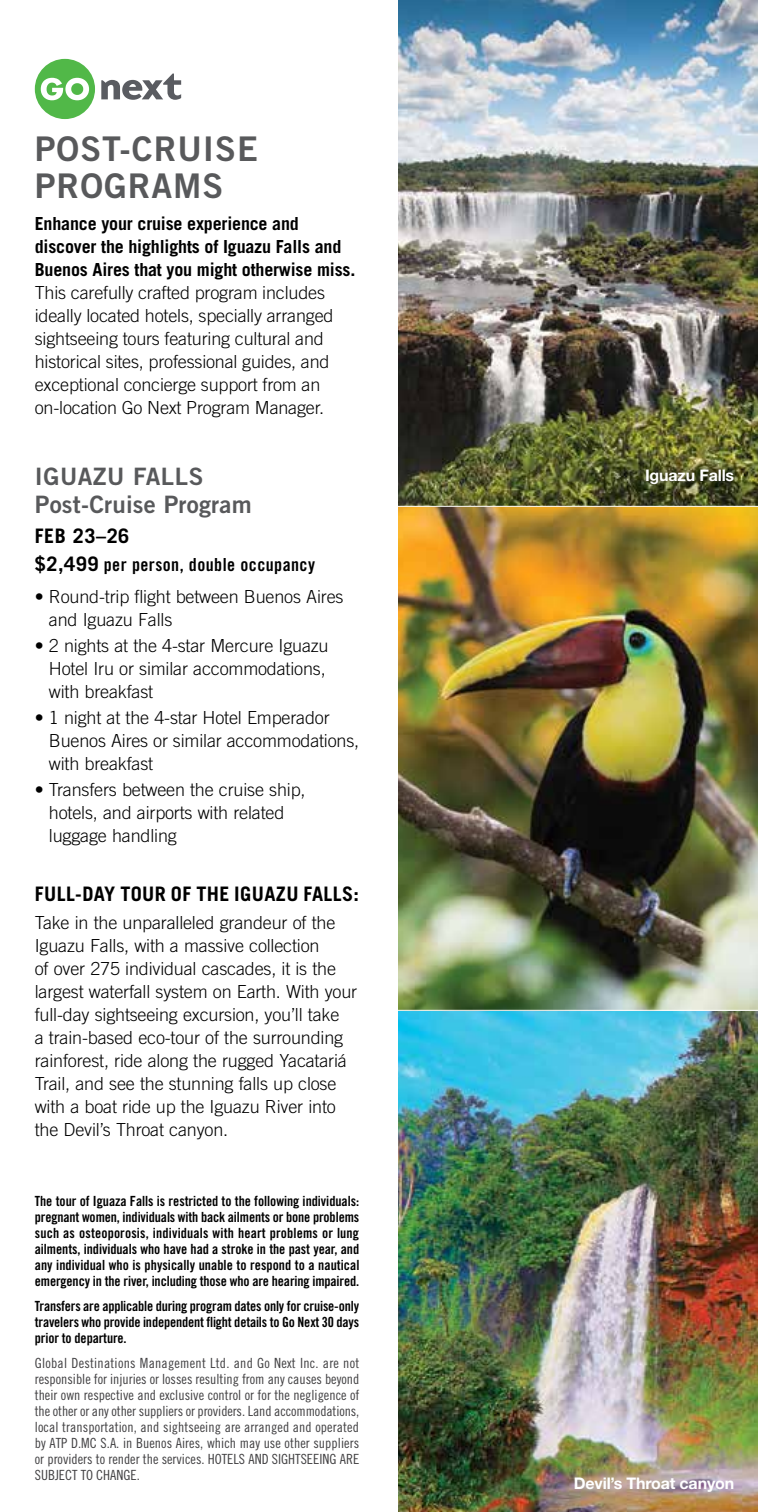
<style>
.page{position:relative;width:758px;height:1512px;background:#fff}
.page>*{position:absolute;margin:0;border:0;box-sizing:border-box;transform-origin:0 0}
.t1{font:34px/37.6px "Trade Gothic LT Std Bd 2";letter-spacing:.03em;color:#58595b}
.t2{font:24px/28px "Trade Gothic LT Std Bd 2";letter-spacing:.01em;color:#58595b}
.t3{font:700 20px "Trade Gothic LT Std";letter-spacing:.02em;color:#000}
.t4{font:300 18px/23px "Trade Gothic LT Std";letter-spacing:-.01em;color:#000}
.t5{font:700 18px/23px "Trade Gothic LT Std";letter-spacing:-.01em;color:#000}
.t6{font:18px "Trade Gothic LT Std Bd Cn 20";letter-spacing:.025em;color:#000}
.t7{font:700 16px "Helvetica Neue LT Std";letter-spacing:-.01em;color:#fff}
.t8{font:14px/16px "Trade Gothic LT Std Bd Cn 20";letter-spacing:-.01em;color:#000;text-align:justify}
.t9{font:14px/16px "Trade Gothic LT Std Cn 18";color:#414042;text-align:justify}
.s1{font-family:"Trade Gothic LT Std";font-weight:700;font-size:20px}
</style>
<div class="page">
<img style="left:398px;top:0;width:360px;height:1512px">
<div style="left:635px;top:461px;width:109px;height:36px;background:#000;opacity:.8"></div>
<hr style="left:394px;top:506px;width:364px;height:1px;background:#fff">
<hr style="left:394px;top:1010px;width:364px;height:1px;background:#fff">
<div style="left:35px;top:59px;width:60px;height:60px;background:#51b848;border-radius:50%"></div>
<svg style="left:101px;top:74px;width:80px;height:26px"></svg>
<svg style="left:41px;top:78px;width:48px;height:22px"></svg>
<h1 class="t1" style="left:35px;top:129px;width:225px">POST-CRUISE<br>PROGRAMS</h1>
<p class="t5" style="left:35px;top:212px;width:322px">Enhance your cruise experience and discover the highlights of Iguazu Falls and<br>Buenos Aires that you might otherwise miss.</p>
<p class="t4" style="left:35px;top:281px;width:300px">This carefully crafted program includes ideally located hotels, specially arranged sightseeing tours featuring cultural and historical sites, professional guides, and exceptional concierge support from an on-location Go Next Program Manager.</p>
<h2 class="t2" style="left:35px;top:462px;width:218px">IGUAZU FALLS<br>Post-Cruise Program</h2>
<p class="t3" style="left:35px;top:523px;width:96px">FEB 23–26</p>
<p class="t6" style="left:35px;top:553px;width:282px"><span class="s1">$2,499</span> per person, double occupancy</p>
<p class="t4" style="left:49px;top:585px;width:296px;text-indent:-14px">• Round-trip flight between Buenos Aires and Iguazu Falls</p>
<p class="t4" style="left:49px;top:634px;width:281px;text-indent:-14px">• 2 nights at the 4-star Mercure Iguazu<br>Hotel Iru or similar accommodations, with breakfast</p>
<p class="t4" style="left:49px;top:705px;width:312px;text-indent:-14px">• 1 night at the 4-star Hotel Emperador<br>Buenos Aires or similar accommodations, with breakfast</p>
<p class="t4" style="left:49px;top:777px;width:258px;text-indent:-14px">• Transfers between the cruise ship, hotels, and airports with related luggage handling</p>
<p class="t3" style="left:35px;top:882px;width:326px">FULL-DAY TOUR OF THE IGUAZU FALLS:</p>
<p class="t4" style="left:35px;top:911px;width:324px">Take in the unparalleled grandeur of the Iguazu Falls, with a massive collection<br>of over 275 individual cascades, it is the largest waterfall system on Earth. With your full-day sightseeing excursion, you’ll take<br>a train-based eco-tour of the surrounding rainforest, ride along the rugged Yacatariá Trail, and see the stunning falls up close with a boat ride up the Iguazu River into the Devil’s Throat canyon.</p>
<p class="t8" style="left:35px;top:1193px;width:326px">The tour of Iguaza Falls is restricted to the following individuals: pregnant women, individuals with back ailments or bone problems such as osteoporosis, individuals with heart problems or lung ailments, individuals who have had a stroke in the past year, and any individual who is physically unable to respond to a nautical emergency in the river, including those who are hearing impaired.</p>
<p class="t8" style="left:35px;top:1298px;width:326px">Transfers are applicable during program dates only for cruise-only travelers who provide independent flight details to Go Next 30 days prior to departure.</p>
<p class="t9" style="left:35px;top:1355px;width:326px">Global Destinations Management Ltd. and Go Next Inc. are not responsible for injuries or losses resulting from any causes beyond their own respective and exclusive control or for the negligence of the other or any other suppliers or providers. Land accommodations, local transportation, and sightseeing are arranged and operated by ATP D.MC S.A. in Buenos Aires, which may use other suppliers or providers to render the services. HOTELS AND SIGHTSEEING ARE SUBJECT TO CHANGE.</p>
<p class="t7" style="left:645px;top:465px;width:91px">Iguazu Falls</p>
<p class="t7" style="left:574px;top:1474px;width:162px">Devil’s Throat canyon</p>
</div>
